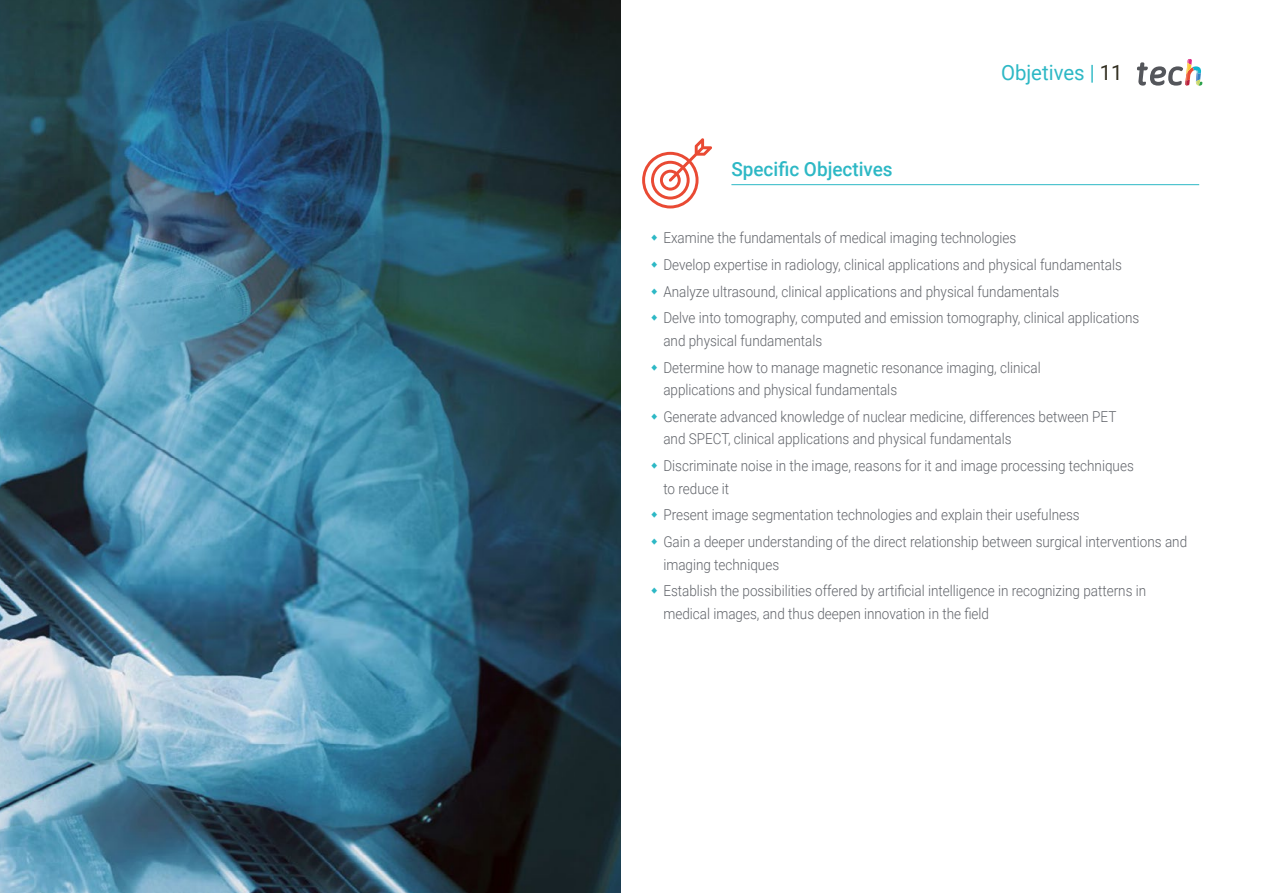
<style>
.page{position:relative;width:1263px;height:893px;background:#fff}
.page>*{position:absolute;margin:0;border:0;box-sizing:border-box;transform-origin:0 0}
.t1{font:21px "Roboto";color:#2db8c5}
.t2{font:500 19.5px "Roboto";color:#2db8c5}
.t3{font:300 15px/26.7px "Roboto";color:#61646a;scale:.9 1}
.s1{color:#312e20}
</style>
<div class="page">
<svg style="left:1137px;top:59px;width:65px;height:27px"></svg>
<hr style="left:731px;top:184px;width:468px;height:1px;background:#2db8c5">
<svg style="left:642px;top:138px;width:70px;height:70px"></svg>
<img style="left:0;top:0;width:621px;height:893px">
<h2 class="t2" style="left:731px;top:156px;width:163px">Specific Objectives</h2>
<h1 class="t1" style="left:1001px;top:57px;width:123px">Objetives | <span class="s1">11</span></h1>
<p class="t3" style="left:663px;top:224px;width:530px">Examine the fundamentals of medical imaging technologies<br>Develop expertise in radiology, clinical applications and physical fundamentals Analyze ultrasound, clinical applications and physical fundamentals<br>Delve into tomography, computed and emission tomography, clinical applications</p>
<p class="t3" style="left:663px;top:327px;width:421px">and physical fundamentals<br>Determine how to manage magnetic resonance imaging, clinical</p>
<p class="t3" style="left:663px;top:376px;width:505px">applications and physical fundamentals<br>Generate advanced knowledge of nuclear medicine, differences between PET</p>
<p class="t3" style="left:663px;top:425px;width:524px">and SPECT, clinical applications and physical fundamentals<br>Discriminate noise in the image, reasons for it and image processing techniques</p>
<p class="t3" style="left:663px;top:474px;width:583px">to reduce it<br>Present image segmentation technologies and explain their usefulness<br>Gain a deeper understanding of the direct relationship between surgical interventions and</p>
<p class="t3" style="left:663px;top:550px;width:538px">imaging techniques<br>Establish the possibilities offered by artificial intelligence in recognizing patterns in</p>
<p class="t3" style="left:663px;top:600px;width:363px">medical images, and thus deepen innovation in the field</p>
</div>
